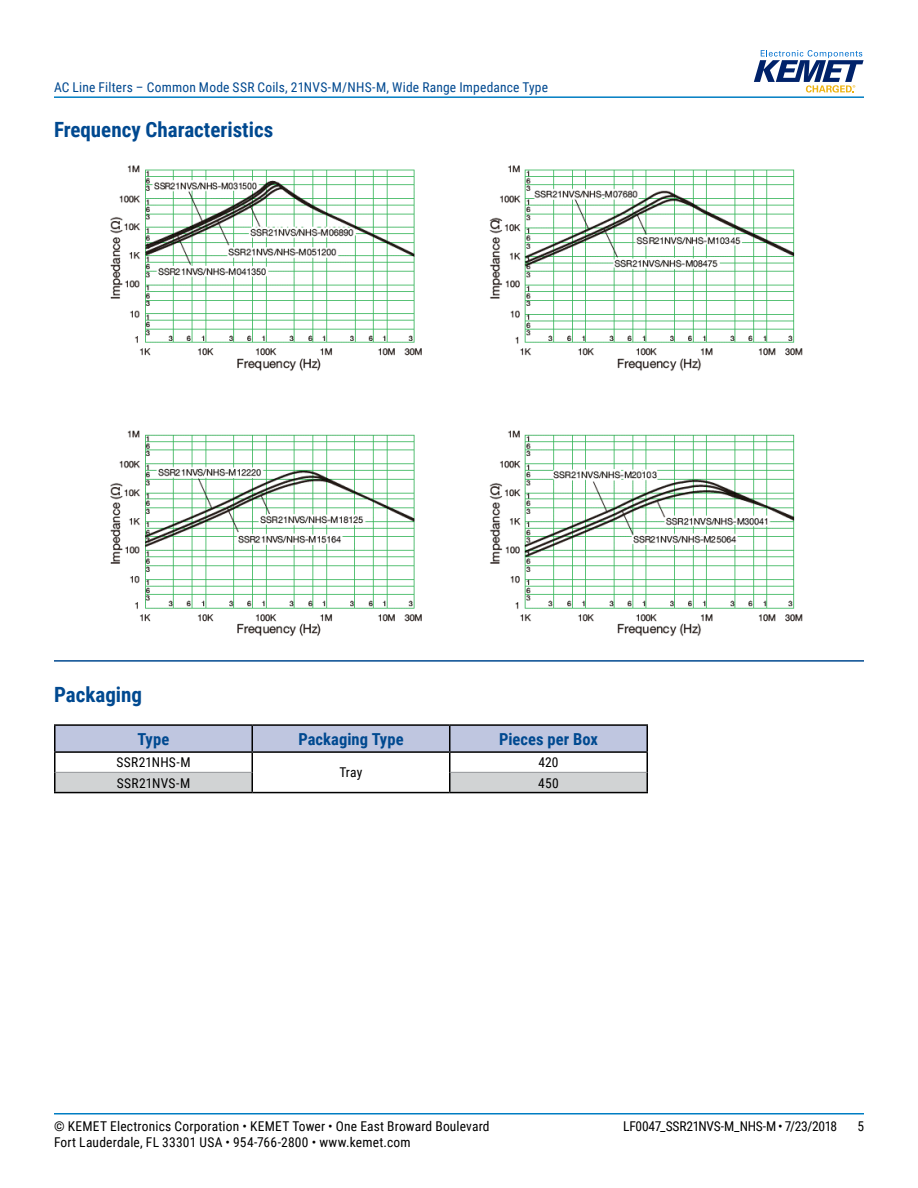
<style>
.page{position:relative;width:918px;height:1188px;background:#fff}
.page>*{position:absolute;margin:0;border:0;box-sizing:border-box;transform-origin:0 0}
.t1{font:700 21px "Roboto Condensed";color:#004990}
.t2{font:700 16.5px "Roboto Condensed";letter-spacing:.005em;color:#004990}
.t3{font:13.5px "Roboto Condensed";letter-spacing:.015em;color:#000}
.t4{font:13.5px "Roboto Condensed";letter-spacing:.015em;color:#004990}
.t5{font:13.5px "Roboto Condensed";letter-spacing:-.025em;color:#000}
</style>
<div class="page">
<hr style="left:54px;top:1113px;width:810px;height:2px;background:#007dc3">
<hr style="left:54px;top:96px;width:810px;height:2px;background:#007dc3">
<svg style="left:754px;top:50px;width:110px;height:43px"></svg>
<hr style="left:54px;top:660px;width:810px;height:2px;background:#004990">
<img style="left:111px;top:165px;width:692px;height:472px">
<hr style="left:54px;top:724px;width:198px;height:2px;background:#000">
<hr style="left:252px;top:724px;width:198px;height:2px;background:#000">
<hr style="left:450px;top:724px;width:198px;height:2px;background:#000">
<svg style="left:54px;top:725px;width:594px;height:68px"></svg>
<hr style="left:56px;top:772px;width:196px;height:1px;background:#939598">
<hr style="left:450px;top:772px;width:197px;height:1px;background:#939598">
<p class="t4" style="left:54px;top:78px;width:496px">AC Line Filters – Common Mode SSR Coils, 21NVS-M/NHS-M, Wide Range Impedance Type</p>
<h1 class="t1" style="left:54px;top:115px;width:221px">Frequency Characteristics</h1>
<h1 class="t1" style="left:54px;top:680px;width:90px">Packaging</h1>
<p class="t2" style="left:138px;top:727px;width:33px">Type</p>
<p class="t2" style="left:298px;top:727px;width:107px">Packaging Type</p>
<p class="t2" style="left:499px;top:727px;width:100px">Pieces per Box</p>
<p class="t3" style="left:116px;top:753px;width:76px">SSR21NHS-M</p>
<p class="t3" style="left:340px;top:763px;width:24px">Tray</p>
<p class="t3" style="left:538px;top:753px;width:22px">420</p>
<p class="t3" style="left:117px;top:773px;width:75px">SSR21NVS-M</p>
<p class="t3" style="left:538px;top:773px;width:22px">450</p>
<p class="t3" style="left:54px;top:1116px;width:437px">© KEMET Electronics Corporation • KEMET Tower • One East Broward Boulevard</p>
<p class="t5" style="left:623px;top:1116px;width:215px">LF0047_SSR21NVS-M_NHS-M • 7/23/2018</p>
<p class="t3" style="left:857px;top:1116px;width:8px">5</p>
<p class="t3" style="left:54px;top:1133px;width:358px">Fort Lauderdale, FL 33301 USA • 954-766-2800 • www.kemet.com</p>
</div>
